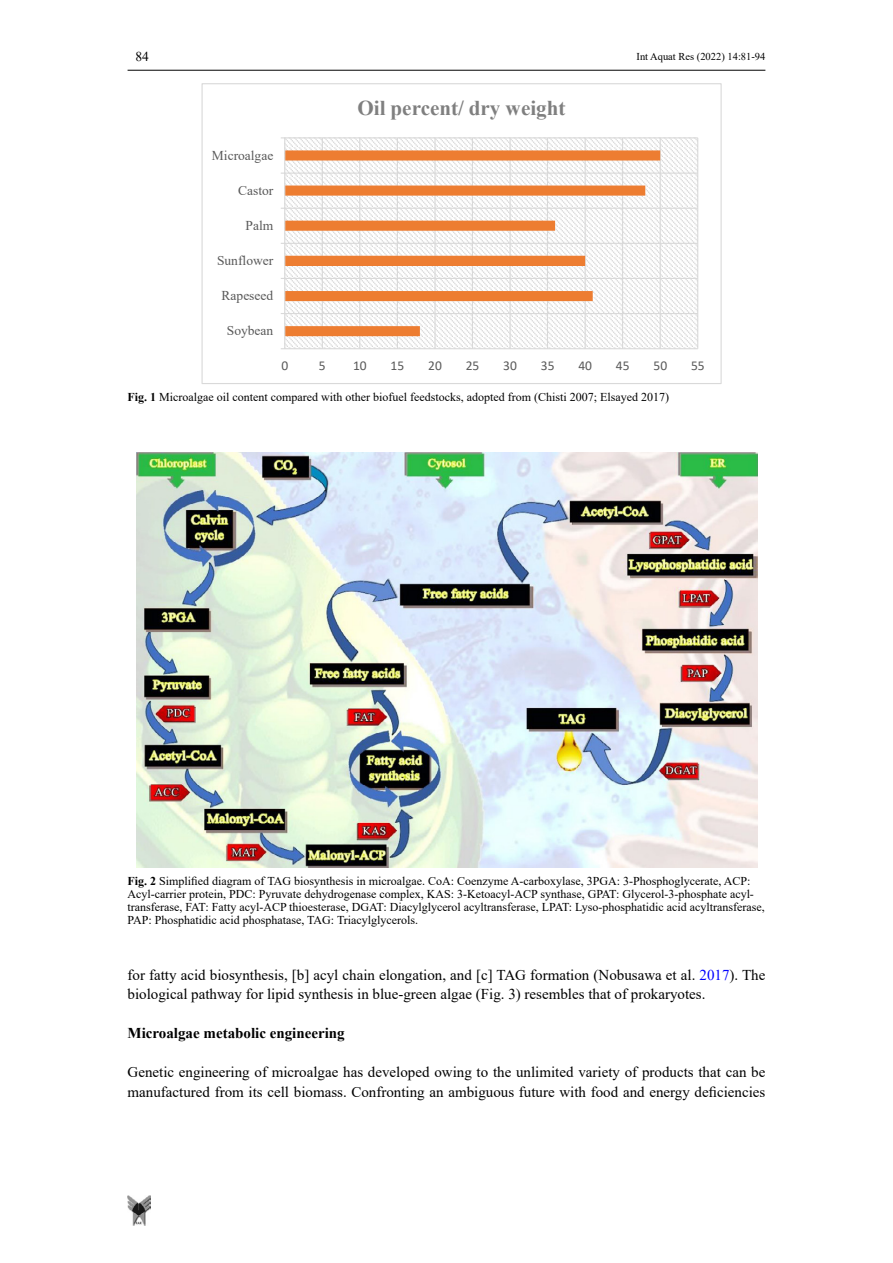
<style>
.page{position:relative;width:893px;height:1263px;background:#fff}
.page>*{position:absolute;margin:0;border:0;box-sizing:border-box;transform-origin:0 0}
.t1{font:700 21px "Times New Roman";color:#7f7f7f}
.t2{font:15.75px "Calibri";color:#000}
.t3{font:15px/19.5px "Times New Roman";color:#000}
.t4{font:700 15px "Times New Roman";color:#000}
.t5{font:13.5px "Times New Roman";color:#595959}
.t6{font:13.5px "Calibri";color:#595959}
.t7{font:13.5px "Times New Roman";color:#000}
.t8{font:12px/12.9px "Times New Roman";color:#000}
.t9{font:10.5px "Times New Roman";color:#000}
.s1{font-weight:700}
.s2{color:#00f}
</style>
<div class="page">
<hr style="left:128px;top:70px;width:637px;height:1px;background:#000">
<img style="left:128px;top:1195px;width:23px;height:31px">
<svg style="left:285px;top:138px;width:412px;height:210px"></svg>
<hr style="left:322px;top:138px;width:1px;height:211px;background:#d9d9d9">
<hr style="left:359px;top:138px;width:1px;height:211px;background:#d9d9d9">
<hr style="left:397px;top:138px;width:1px;height:211px;background:#d9d9d9">
<hr style="left:434px;top:138px;width:2px;height:211px;background:#d9d9d9">
<hr style="left:472px;top:138px;width:1px;height:211px;background:#d9d9d9">
<hr style="left:509px;top:138px;width:2px;height:211px;background:#d9d9d9">
<hr style="left:547px;top:138px;width:1px;height:211px;background:#d9d9d9">
<hr style="left:585px;top:138px;width:1px;height:211px;background:#d9d9d9">
<hr style="left:622px;top:138px;width:1px;height:211px;background:#d9d9d9">
<hr style="left:660px;top:138px;width:1px;height:211px;background:#d9d9d9">
<hr style="left:697px;top:138px;width:1px;height:211px;background:#d9d9d9">
<hr style="left:285px;top:348px;width:413px;height:1px;background:#d9d9d9">
<hr style="left:285px;top:313px;width:413px;height:1px;background:#d9d9d9">
<hr style="left:285px;top:278px;width:413px;height:1px;background:#d9d9d9">
<hr style="left:285px;top:243px;width:413px;height:1px;background:#d9d9d9">
<hr style="left:285px;top:208px;width:413px;height:1px;background:#d9d9d9">
<hr style="left:285px;top:173px;width:413px;height:1px;background:#d9d9d9">
<hr style="left:285px;top:137px;width:413px;height:1px;background:#d9d9d9">
<svg style="left:285px;top:150px;width:375px;height:186px"></svg>
<hr style="left:284px;top:138px;width:1px;height:211px;background:#d9d9d9">
<div style="left:201px;top:83px;width:521px;height:301px;border:1px solid #d9d9d9"></div>
<img style="left:136px;top:453px;width:621px;height:414px">
<p class="t7" style="left:136px;top:47px;width:15px">84</p>
<p class="t9" style="left:636px;top:49px;width:130px">Int Aquat Res (2022) 14:81-94</p>
<h1 class="t1" style="left:357px;top:92px;width:210px">Oil percent/ dry weight</h1>
<p class="t5" style="left:212px;top:146px;width:63px">Microalgae</p>
<p class="t5" style="left:238px;top:181px;width:37px">Castor</p>
<p class="t5" style="left:246px;top:216px;width:29px">Palm</p>
<p class="t5" style="left:217px;top:251px;width:58px">Sunflower</p>
<p class="t5" style="left:222px;top:286px;width:53px">Rapeseed</p>
<p class="t5" style="left:227px;top:321px;width:48px">Soybean</p>
<p class="t6" style="left:281px;top:356px;width:8px">0</p>
<p class="t6" style="left:319px;top:356px;width:8px">5</p>
<p class="t6" style="left:353px;top:356px;width:15px">10</p>
<p class="t6" style="left:391px;top:356px;width:15px">15</p>
<p class="t6" style="left:428px;top:356px;width:15px">20</p>
<p class="t6" style="left:466px;top:356px;width:15px">25</p>
<p class="t6" style="left:503px;top:356px;width:15px">30</p>
<p class="t6" style="left:541px;top:356px;width:15px">35</p>
<p class="t6" style="left:578px;top:356px;width:15px">40</p>
<p class="t6" style="left:616px;top:356px;width:15px">45</p>
<p class="t6" style="left:653px;top:356px;width:15px">50</p>
<p class="t6" style="left:691px;top:356px;width:15px">55</p>
<p class="t8" style="left:128px;top:390px;width:543px"><span class="s1">Fig. 1</span> Microalgae oil content compared with other biofuel feedstocks, adopted from (Chisti 2007; Elsayed 2017)</p>
<p class="t8" style="left:128px;top:874px;width:639px"><span class="s1">Fig. 2</span> Simplified diagram of TAG biosynthesis in microalgae. CoA: Coenzyme A-carboxylase, 3PGA: 3-Phosphoglycerate, ACP:<br>Acyl-carrier protein, PDC: Pyruvate dehydrogenase complex, KAS: 3-Ketoacyl-ACP synthase, GPAT: Glycerol-3-phosphate acyl&shy;transferase, FAT: Fatty acyl-ACP thioesterase, DGAT: Diacylglycerol acyltransferase, LPAT: Lyso-phosphatidic acid acyltransferase, PAP: Phosphatidic acid phosphatase, TAG: Triacylglycerols.</p>
<p class="t3" style="left:128px;top:964px;width:639px">for fatty acid biosynthesis, [b] acyl chain elongation, and [c] TAG formation (Nobusawa et al. <span class="s2">2017</span>). The biological pathway for lipid synthesis in blue-green algae (Fig. 3) resembles that of prokaryotes.</p>
<p class="t4" style="left:128px;top:1022px;width:219px">Microalgae metabolic engineering</p>
<p class="t3" style="left:128px;top:1062px;width:639px">Genetic engineering of microalgae has developed owing to the unlimited variety of products that can be manufactured from its cell biomass. Confronting an ambiguous future with food and energy deficiencies</p>
<h2 class="t2" style="left:128px;top:964px;width:637px">ACP synthase, GPAT: Glycerol-3-phosphate acyltransferase, FAT: Fatty acyl-ACP thioesterase, DGAT:</h2>
</div>
